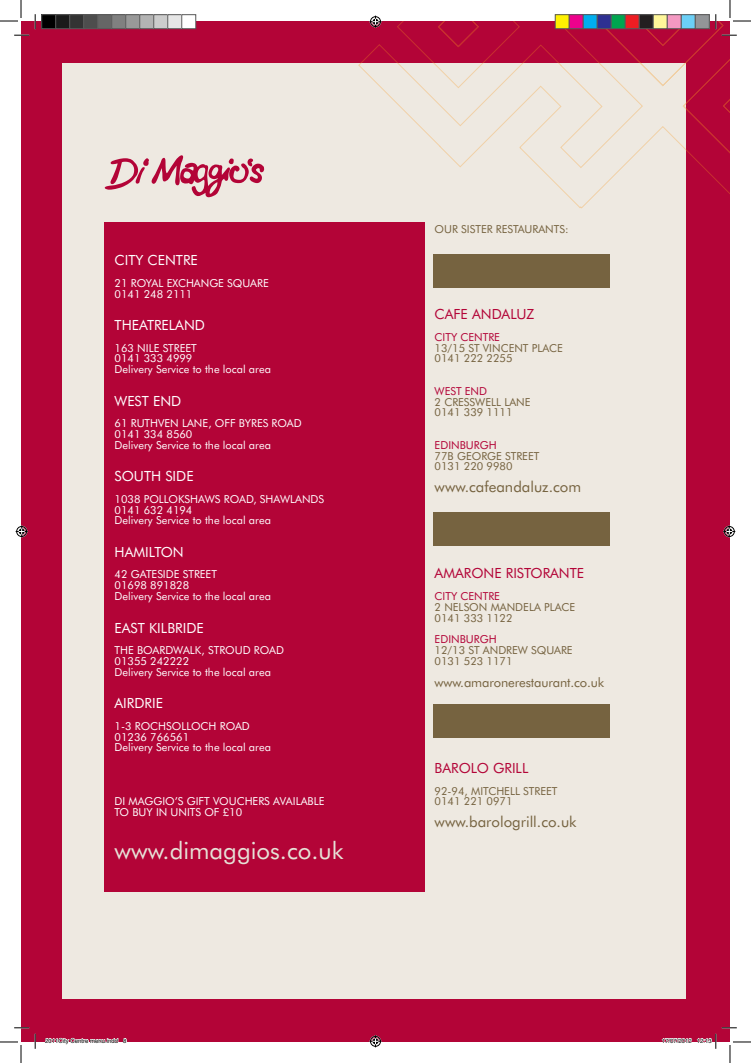
<style>
.page{position:relative;width:751px;height:1063px;background:#fff}
.page>*{position:absolute;margin:0;border:0;box-sizing:border-box;transform-origin:0 0}
.t1{font:24px "Futura BT";color:#e6e2d7}
.t2{font:15px "Futura BT";color:#766340}
.t3{font:14px "Futura BT";color:#fff}
.t4{font:14px "Futura BT";color:#b30437}
.t5{font:13px "Futura BT";letter-spacing:-.01em;color:#766340}
.t6{font:11px/10.8px "Futura BT";color:#fff}
.t7{font:11px/10.8px "Futura BT";color:#766340}
.t8{font:11px "Futura BT";color:#b30437}
.t9{font:6px "Helvetica";color:#000}
</style>
<div class="page">
<div style="left:21px;top:21px;width:709px;height:1020px;background:#b30437"></div>
<div style="left:62px;top:64px;width:624px;height:935px;background:#eee9e1"></div>
<svg style="left:152px;top:21px;width:578px;height:188px"></svg>
<div style="left:105px;top:222px;width:320px;height:669px;background:#b30437"></div>
<svg style="left:105px;top:155px;width:159px;height:42px"></svg>
<div style="left:434px;top:254px;width:176px;height:33px;background:#766340"></div>
<div style="left:434px;top:512px;width:176px;height:33px;background:#766340"></div>
<div style="left:434px;top:704px;width:176px;height:33px;background:#766340"></div>
<svg style="left:14px;top:35px;width:15px;height:1px"></svg>
<svg style="left:721px;top:35px;width:15px;height:1px"></svg>
<svg style="left:14px;top:1027px;width:15px;height:1px"></svg>
<svg style="left:35px;top:14px;width:1px;height:15px"></svg>
<svg style="left:35px;top:1033px;width:1px;height:15px"></svg>
<svg style="left:715px;top:14px;width:1px;height:15px"></svg>
<svg style="left:0;top:0;width:22px;height:22px"></svg>
<svg style="left:0;top:1041px;width:22px;height:21px"></svg>
<svg style="left:729px;top:0;width:22px;height:22px"></svg>
<svg style="left:369px;top:16px;width:12px;height:12px"></svg>
<svg style="left:369px;top:1035px;width:12px;height:12px"></svg>
<svg style="left:16px;top:525px;width:12px;height:12px"></svg>
<svg style="left:723px;top:525px;width:12px;height:12px"></svg>
<div style="left:42px;top:15px;width:14px;height:14px;background:#000"></div>
<div style="left:41px;top:14px;width:15px;height:15px;border:1px solid #595959"></div>
<div style="left:56px;top:15px;width:14px;height:14px;background:#1a1a1a"></div>
<div style="left:55px;top:14px;width:15px;height:15px;border:1px solid #595959"></div>
<div style="left:70px;top:15px;width:14px;height:14px;background:#333"></div>
<div style="left:69px;top:14px;width:15px;height:15px;border:1px solid #595959"></div>
<div style="left:84px;top:15px;width:14px;height:14px;background:#4d4d4d"></div>
<div style="left:83px;top:14px;width:15px;height:15px;border:1px solid #595959"></div>
<div style="left:98px;top:15px;width:14px;height:14px;background:#666"></div>
<div style="left:97px;top:14px;width:15px;height:15px;border:1px solid #595959"></div>
<div style="left:112px;top:15px;width:14px;height:14px;background:#808080"></div>
<div style="left:111px;top:14px;width:15px;height:15px;border:1px solid #595959"></div>
<div style="left:126px;top:15px;width:14px;height:14px;background:#999"></div>
<div style="left:125px;top:14px;width:15px;height:15px;border:1px solid #595959"></div>
<div style="left:140px;top:15px;width:14px;height:14px;background:#b3b3b3"></div>
<div style="left:139px;top:14px;width:15px;height:15px;border:1px solid #595959"></div>
<div style="left:154px;top:15px;width:14px;height:14px;background:#ccc"></div>
<div style="left:153px;top:14px;width:15px;height:15px;border:1px solid #595959"></div>
<div style="left:168px;top:15px;width:14px;height:14px;background:#e6e6e6"></div>
<div style="left:167px;top:14px;width:15px;height:15px;border:1px solid #595959"></div>
<div style="left:182px;top:15px;width:14px;height:14px;background:#fff"></div>
<div style="left:181px;top:14px;width:15px;height:15px;border:1px solid #595959"></div>
<div style="left:555px;top:15px;width:14px;height:14px;background:#fff101"></div>
<div style="left:554px;top:14px;width:15px;height:15px;border:1px solid #595959"></div>
<div style="left:569px;top:15px;width:14px;height:14px;background:#ed028c"></div>
<div style="left:568px;top:14px;width:15px;height:15px;border:1px solid #595959"></div>
<div style="left:583px;top:15px;width:14px;height:14px;background:#00aeef"></div>
<div style="left:582px;top:14px;width:15px;height:15px;border:1px solid #595959"></div>
<div style="left:597px;top:15px;width:14px;height:14px;background:#2e3092"></div>
<div style="left:596px;top:14px;width:15px;height:15px;border:1px solid #595959"></div>
<div style="left:611px;top:15px;width:14px;height:14px;background:#00a54f"></div>
<div style="left:610px;top:14px;width:15px;height:15px;border:1px solid #595959"></div>
<div style="left:625px;top:15px;width:14px;height:14px;background:#ee1d23"></div>
<div style="left:624px;top:14px;width:15px;height:15px;border:1px solid #595959"></div>
<div style="left:639px;top:15px;width:14px;height:14px;background:#231f20"></div>
<div style="left:638px;top:14px;width:15px;height:15px;border:1px solid #595959"></div>
<div style="left:653px;top:15px;width:14px;height:14px;background:#fff79a"></div>
<div style="left:652px;top:14px;width:15px;height:15px;border:1px solid #595959"></div>
<div style="left:667px;top:15px;width:14px;height:14px;background:#f499c2"></div>
<div style="left:666px;top:14px;width:15px;height:15px;border:1px solid #595959"></div>
<div style="left:681px;top:15px;width:14px;height:14px;background:#6bcff6"></div>
<div style="left:680px;top:14px;width:15px;height:15px;border:1px solid #595959"></div>
<div style="left:695px;top:15px;width:14px;height:14px;background:#939598"></div>
<div style="left:694px;top:14px;width:15px;height:15px;border:1px solid #595959"></div>
<svg style="left:45px;top:1037px;width:82px;height:5px"></svg>
<svg style="left:662px;top:1027px;width:89px;height:35px"></svg>
<p class="t3" style="left:115px;top:252px;width:85px">CITY CENTRE</p>
<p class="t6" style="left:115px;top:277px;width:66px">21 ROYAL EXCH</p>
<p class="t6" style="left:194px;top:277px;width:76px">ANGE SQUARE</p>
<p class="t6" style="left:115px;top:288px;width:79px">0141 248 2111</p>
<p class="t3" style="left:115px;top:316px;width:92px">TH EATRELAND</p>
<p class="t6" style="left:115px;top:342px;width:158px">163 NI LE STREET<br>0141 333 4999<br>Delivery Service to the local area</p>
<p class="t3" style="left:115px;top:392px;width:68px">WEST END</p>
<p class="t6" style="left:115px;top:418px;width:189px">61 RUTHVEN LANE, OFF BYRES ROAD<br>0141 334 8560<br>Delivery Service to the local area</p>
<p class="t3" style="left:115px;top:468px;width:11px">SOU</p>
<p class="t3" style="left:144px;top:468px;width:51px">TH SIDE</p>
<p class="t6" style="left:115px;top:493px;width:63px">1038 POLLOKSH</p>
<p class="t6" style="left:198px;top:493px;width:127px">AWS ROAD, SHAWLANDS</p>
<p class="t6" style="left:115px;top:504px;width:158px">0141 632 4194<br>Delivery Service to the local area</p>
<p class="t3" style="left:115px;top:543px;width:71px">HAMI LTON</p>
<p class="t6" style="left:115px;top:569px;width:158px">42 GATESI DE STREET<br>01698 891828<br>Delivery Service to the local area</p>
<p class="t3" style="left:115px;top:619px;width:91px">EAST KI LBRI DE</p>
<p class="t6" style="left:115px;top:644px;width:171px">TH E BOARDWALK, STROU D ROAD<br>01355 242222<br>Delivery Service to the local area</p>
<p class="t3" style="left:115px;top:694px;width:50px">AI RDRI E</p>
<p class="t6" style="left:115px;top:720px;width:36px">1-3 ROCHSO</p>
<p class="t6" style="left:181px;top:720px;width:19px">LLOCH</p>
<p class="t6" style="left:220px;top:720px;width:32px">ROAD</p>
<p class="t6" style="left:115px;top:731px;width:158px">01236 766561<br>Delivery Service to the local area</p>
<p class="t6" style="left:115px;top:796px;width:188px">Di Maggio’s Gift Vouchers available to buy in un its of £10</p>
<h1 class="t1" style="left:115px;top:836px;width:230px">www.dimaggios.co.uk</h1>
<p class="t7" style="left:434px;top:223px;width:48px">our sister</p>
<p class="t7" style="left:496px;top:223px;width:45px">restaurant</p>
<p class="t7" style="left:559px;top:223px;width:11px">s:</p>
<p class="t4" style="left:434px;top:306px;width:92px">CAFE ANDALUZ</p>
<p class="t8" style="left:434px;top:330px;width:41px">city centre</p>
<p class="t7" style="left:434px;top:342px;width:130px">13/15 ST VI NCENT PLACE<br>0141 222 2255</p>
<p class="t8" style="left:434px;top:384px;width:39px">westend</p>
<p class="t7" style="left:434px;top:396px;width:49px">2 cresswell</p>
<p class="t7" style="left:434px;top:396px;width:79px;text-align:right">lane<br>0141 339 1111</p>
<p class="t8" style="left:434px;top:438px;width:63px">Edinburgh</p>
<p class="t7" style="left:434px;top:450px;width:79px">77B George Street<br>0131 220 9980</p>
<h2 class="t2" style="left:434px;top:477px;width:148px">www.cafeandaluz.com</h2>
<p class="t4" style="left:434px;top:565px;width:11px">amar</p>
<p class="t4" style="left:471px;top:565px;width:81px">one ristorante</p>
<p class="t8" style="left:434px;top:589px;width:41px">city centre</p>
<p class="t7" style="left:434px;top:601px;width:65px">2 nelson mandela</p>
<p class="t7" style="left:544px;top:601px;width:31px">place</p>
<p class="t7" style="left:434px;top:612px;width:79px">0141 333 1122</p>
<p class="t8" style="left:434px;top:632px;width:54px">EDINBURGH</p>
<p class="t7" style="left:434px;top:644px;width:57px">12/13 St andrew</p>
<p class="t7" style="left:531px;top:644px;width:30px">sq uare</p>
<p class="t7" style="left:434px;top:655px;width:79px">0131 523 1171</p>
<p class="t5" style="left:434px;top:674px;width:171px">www.amaronerestaurant.co.uk</p>
<p class="t4" style="left:434px;top:759px;width:95px">BAROLO GRI LL</p>
<p class="t7" style="left:434px;top:785px;width:76px">92-94, Mitchell</p>
<p class="t7" style="left:523px;top:785px;width:36px">StREET</p>
<p class="t7" style="left:434px;top:796px;width:79px">0141 221 0971</p>
<h2 class="t2" style="left:434px;top:812px;width:143px">www.barologrill.co.uk</h2>
<p class="t9" style="left:45px;top:1036px;width:83px">2011City Centre menu.indd 8</p>
<p class="t9" style="left:661px;top:1036px;width:52px">17/07/2012 12:13</p>
</div>
